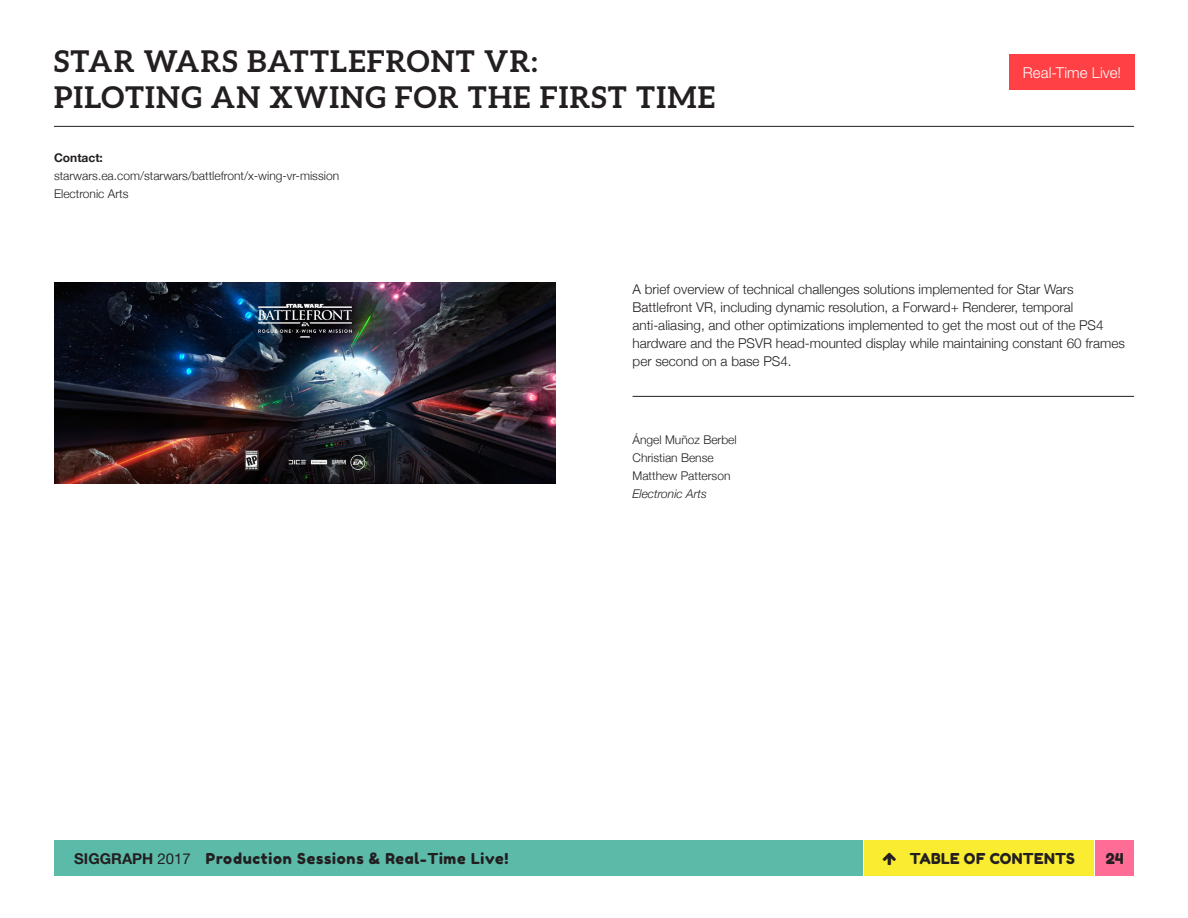
<style>
.page{position:relative;width:1188px;height:918px;background:#fff}
.page>*{position:absolute;margin:0;border:0;box-sizing:border-box;transform-origin:0 0}
.t1{font:700 30px/36px "Aleo";letter-spacing:.04em;color:#231f20}
.t2{font:15px "Fredoka One";letter-spacing:.05em;color:#231f20}
.t3{font:15px "Fredoka One";letter-spacing:.015em;color:#231f20}
.t4{font:300 15px "Helvetica Neue LT Std";letter-spacing:.01em;color:#fff}
.Descriptor_Paragraph{font:300 13.5px/18px "Helvetica Neue";color:#231f20}
.credits_text{font:300 12px/18px "Helvetica Neue";color:#231f20}
.credits_text-2{font:italic 300 12px "Helvetica Neue";color:#231f20}
.s1{font-weight:700}
.s2{font-family:"Helvetica Neue LT Std";font-weight:700}
.s3{font-family:"Helvetica Neue LT Std"}
</style>
<div class="page">
<div style="left:1096px;top:840px;width:38px;height:36px;background:#ff6c96"></div>
<div style="left:54px;top:840px;width:808px;height:36px;background:#5cbaa9"></div>
<div style="left:864px;top:840px;width:230px;height:36px;background:#f9ec31"></div>
<hr style="left:54px;top:126px;width:1080px;height:1px;background:#231f20">
<img style="left:54px;top:282px;width:501px;height:201px">
<div style="left:1009px;top:54px;width:126px;height:36px;background:#ff4044"></div>
<hr style="left:633px;top:396px;width:501px;height:1px;background:#231f20">
<p class="t1" style="left:54px;top:43px;width:663px">STAR WARS BATTLEFRONT VR:<br>PILOTING AN XWING FOR THE FIRST TIME</p>
<p class="credits_text" style="left:54px;top:148px;width:287px"><span class="s1">Contact: </span>starwars.ea.com/starwars/battlefront/x-wing-vr-mission</p>
<p class="credits_text" style="left:54px;top:184px;width:76px">Electronic Arts</p>
<p class="t4" style="left:1023px;top:63px;width:100px">Real-Time Live!</p>
<p class="Descriptor_Paragraph" style="left:633px;top:279px;width:494px">A brief overview of technical challenges solutions implemented for Star Wars Battlefront VR, including dynamic resolution, a Forward+ Renderer, temporal anti-aliasing, and other optimizations implemented to get the most out of the PS4 hardware and the PSVR head-mounted display while maintaining constant 60 frames per second on a base PS4.</p>
<p class="credits_text" style="left:633px;top:430px;width:106px">Ángel Muñoz Berbel</p>
<p class="credits_text" style="left:633px;top:448px;width:83px">Christian Bense</p>
<p class="credits_text" style="left:633px;top:466px;width:99px">Matthew Patterson</p>
<p class="credits_text-2" style="left:633px;top:484px;width:76px">Electronic Arts</p>
<p class="t2" style="left:74px;top:849px;width:436px"><span class="s2">SIGGRAPH</span> <span class="s3">2017</span> Production Sessions &amp; Real-Time Live!</p>
<p class="t3" style="left:910px;top:849px;width:167px">TABLE OF CONTENTS</p>
<p class="t2" style="left:1106px;top:849px;width:20px">24</p>
</div>
